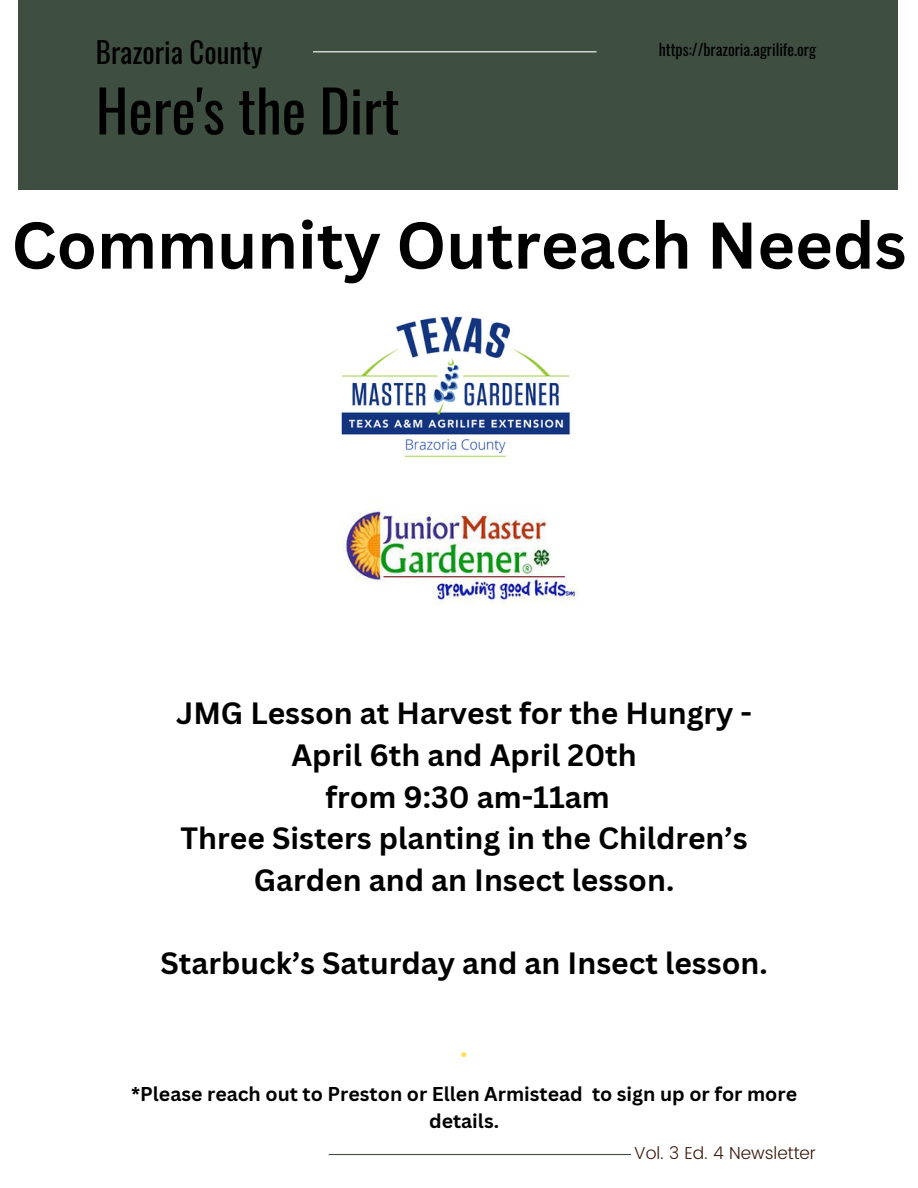
<style>
.page{position:relative;width:918px;height:1188px;background:#fff}
.page>*{position:absolute;margin:0;border:0;box-sizing:border-box;transform-origin:0 0}
.t1{font:700 64.5px "Canva Sans";color:#000}
.t2{font:57.9px "Oswald";color:#000}
.t3{font:700 30px/41.7px "Canva Sans";color:#000;text-align:center}
.t4{font:700 30px "Canva Sans";color:#ffde59}
.t5{font:28.8px "Oswald";color:#000}
.t6{font:700 19.5px/27px "Canva Sans";color:#000;text-align:center}
.t7{font:300 17.25px "Poppins";color:#3c1a0c}
.t8{font:15.9px "Oswald";color:#000}
</style>
<div class="page">
<div style="left:18px;top:0;width:880px;height:190px;background:#3e4e40"></div>
<hr style="left:313px;top:51px;width:284px;height:1px;background:#fff">
<hr style="left:329px;top:1154px;width:302px;height:1px;background:#3e4e40">
<img style="left:341px;top:316px;width:230px;height:142px">
<img style="left:343px;top:508px;width:236px;height:98px">
<p class="t5" style="left:96px;top:30px;width:168px">Brazoria County</p>
<h3 class="t2" style="left:96px;top:65px;width:305px">Here's the Dirt</h3>
<h3 class="t8" style="left:659px;top:37px;width:159px">https://brazoria.agrilife.org</h3>
<h5 class="t1" style="left:11px;top:200px;width:897px">Community Outreach Needs</h5>
<h2 class="t3" style="left:176px;top:692px;width:578px">JMG Lesson at Harvest for the Hungry -<br>April 6th and April 20th<br>from 9:30 am-11am<br>Three Sisters planting in the Children’s<br>Garden and an Insect lesson.</h2>
<h1 class="t3" style="left:161px;top:942px;width:609px">Starbuck’s Saturday and an Insect lesson.</h1>
<p class="t4" style="left:460px;top:1025px;width:10px">.</p>
<p class="t6" style="left:131px;top:1080px;width:668px">*Please reach out to Preston or Ellen Armistead to sign up or for more details.</p>
<h3 class="t7" style="left:634px;top:1143px;width:183px">Vol. 3 Ed. 4 Newsletter</h3>
</div>
